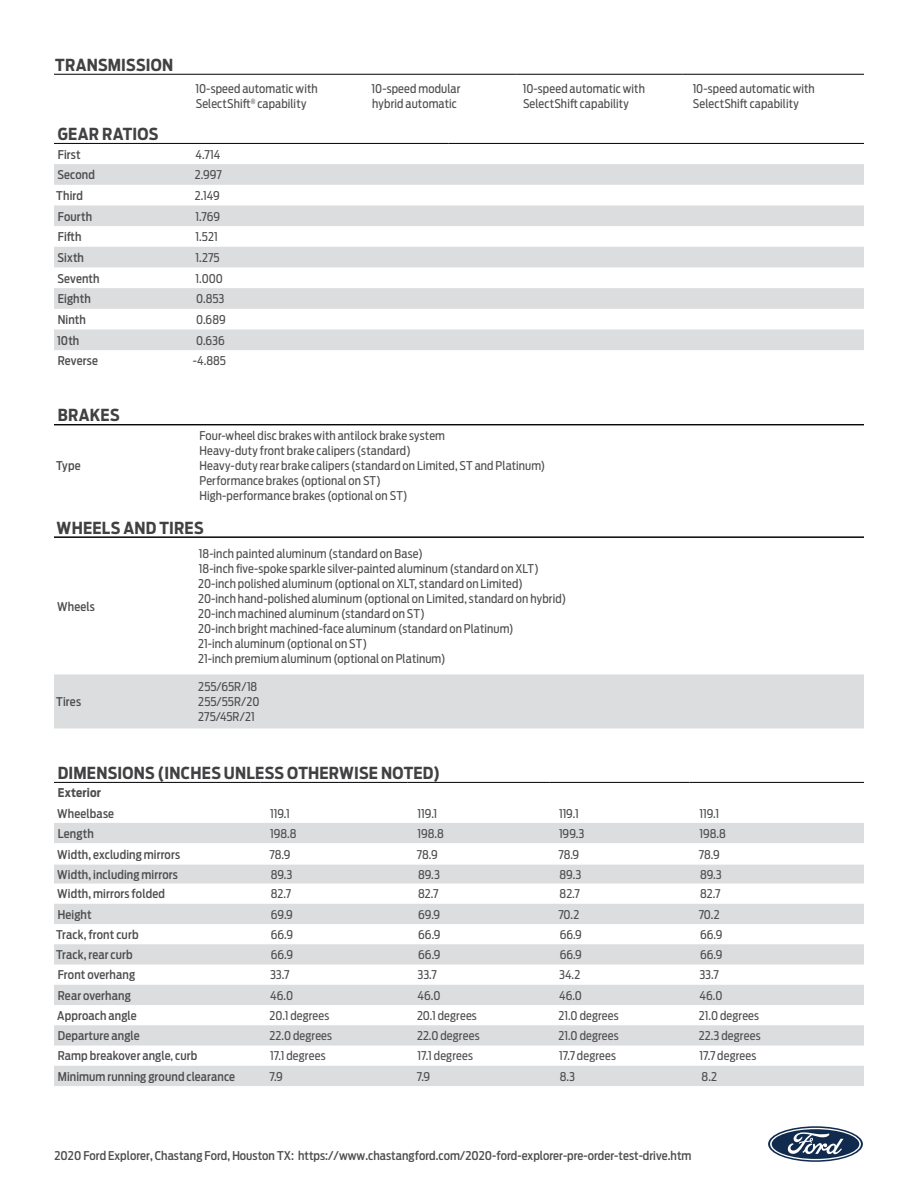
<style>
.page{position:relative;width:918px;height:1188px;background:#fff}
.page>*{position:absolute;margin:0;border:0;box-sizing:border-box;transform-origin:0 0}
.t1{font:700 16.5px "Ford Antenna Cond";letter-spacing:.015em;color:#414042}
.t2{font:12px/15px "Ford Antenna Cond";letter-spacing:.01em;color:#4d4d4f}
.t3{font:500 12px "Ford Antenna Cond";letter-spacing:.01em;color:#4d4d4f}
.t4{font:700 12px "Ford Antenna Cond";letter-spacing:.01em;color:#4d4d4f}
.s1{font-weight:400}
</style>
<div class="page">
<svg style="left:768px;top:1126px;width:95px;height:36px"></svg>
<svg style="left:770px;top:1128px;width:91px;height:32px"></svg>
<hr style="left:54px;top:74px;width:135px;height:1px;background:#000">
<hr style="left:189px;top:74px;width:176px;height:1px;background:#000">
<hr style="left:365px;top:74px;width:151px;height:1px;background:#000">
<hr style="left:516px;top:74px;width:167px;height:1px;background:#000">
<hr style="left:683px;top:74px;width:181px;height:1px;background:#000">
<svg style="left:54px;top:164px;width:810px;height:186px;fill:#dcddde"></svg>
<hr style="left:54px;top:143px;width:135px;height:1px;background:#000">
<hr style="left:189px;top:143px;width:259px;height:1px;background:#000">
<hr style="left:448px;top:143px;width:416px;height:1px;background:#000">
<hr style="left:54px;top:424px;width:135px;height:1px;background:#000">
<hr style="left:54px;top:425px;width:135px;height:1px;background:#000">
<hr style="left:189px;top:424px;width:675px;height:1px;background:#000">
<hr style="left:189px;top:425px;width:675px;height:1px;background:#000">
<div style="left:54px;top:674px;width:810px;height:54px;background:#dcddde"></div>
<hr style="left:54px;top:537px;width:135px;height:1px;background:#000">
<hr style="left:189px;top:537px;width:675px;height:1px;background:#000">
<svg style="left:54px;top:823px;width:810px;height:263px;fill:#dcddde"></svg>
<hr style="left:54px;top:782px;width:206px;height:1px;background:#000">
<hr style="left:260px;top:782px;width:148px;height:1px;background:#000">
<hr style="left:408px;top:782px;width:141px;height:1px;background:#000">
<hr style="left:549px;top:782px;width:141px;height:1px;background:#000">
<hr style="left:690px;top:782px;width:174px;height:1px;background:#000">
<h1 class="t1" style="left:55px;top:50px;width:119px">TRANSMISSION</h1>
<p class="t2" style="left:196px;top:80px;width:124px">10-speed automatic with<br>SelectShift<sup>®</sup> capability</p>
<p class="t2" style="left:372px;top:80px;width:90px">10-speed modular hybrid automatic</p>
<p class="t2" style="left:523px;top:80px;width:124px">10-speed automatic with<br>SelectShift capability</p>
<p class="t2" style="left:693px;top:80px;width:124px">10-speed automatic with<br>SelectShift capability</p>
<h1 class="t1" style="left:58px;top:119px;width:102px">GEAR RATIOS</h1>
<p class="t3" style="left:58px;top:144px;width:24px">First</p>
<p class="t2" style="left:196px;top:145px;width:26px">4.714</p>
<p class="t3" style="left:57px;top:164px;width:39px">Second</p>
<p class="t2" style="left:195px;top:166px;width:28px">2.997</p>
<p class="t3" style="left:56px;top:185px;width:28px">Third</p>
<p class="t2" style="left:195px;top:187px;width:26px">2.149</p>
<p class="t3" style="left:58px;top:206px;width:36px">Fourth</p>
<p class="t2" style="left:196px;top:207px;width:26px">1.769</p>
<p class="t3" style="left:58px;top:226px;width:25px">Fifth</p>
<p class="t2" style="left:196px;top:228px;width:24px">1.521</p>
<p class="t3" style="left:57px;top:247px;width:28px">Sixth</p>
<p class="t2" style="left:196px;top:249px;width:26px">1.275</p>
<p class="t3" style="left:57px;top:268px;width:44px">Seventh</p>
<p class="t2" style="left:196px;top:269px;width:29px">1.000</p>
<p class="t3" style="left:58px;top:288px;width:34px">Eighth</p>
<p class="t2" style="left:196px;top:290px;width:30px">0.853</p>
<p class="t3" style="left:58px;top:309px;width:30px">Ninth</p>
<p class="t2" style="left:196px;top:311px;width:31px">0.689</p>
<p class="t3" style="left:57px;top:330px;width:24px">10th</p>
<p class="t2" style="left:196px;top:331px;width:30px">0.636</p>
<p class="t3" style="left:58px;top:351px;width:42px">Reverse</p>
<p class="t2" style="left:193px;top:352px;width:35px">-4.885</p>
<h1 class="t1" style="left:58px;top:400px;width:64px">BRAKES</h1>
<p class="t3" style="left:56px;top:455px;width:26px">Type</p>
<p class="t2" style="left:200px;top:426px;width:347px">Four-wheel disc brakes with antilock brake system<br>Heavy-duty front brake calipers (standard)<br>Heavy-duty rear brake calipers (standard on Limited, ST and Platinum)<br>Performance brakes (optional on ST)<br>High-performance brakes (optional on ST)</p>
<h1 class="t1" style="left:57px;top:513px;width:149px">WHEELS AND TIRES</h1>
<p class="t3" style="left:57px;top:596px;width:39px">Wheels</p>
<p class="t3" style="left:56px;top:691px;width:26px">Tires</p>
<p class="t2" style="left:198px;top:545px;width:370px">18-inch painted aluminum (standard on Base)<br>18-inch five-spoke sparkle silver-painted aluminum (standard on XLT)<br>20-inch polished aluminum (optional on XLT, standard on Limited)<br>20-inch hand-polished aluminum (optional on Limited, standard on hybrid)<br>20-inch machined aluminum (standard on ST)<br>20-inch bright machined-face aluminum (standard on Platinum)<br>21-inch aluminum (optional on ST)<br>21-inch premium aluminum (optional on Platinum)</p>
<p class="t2" style="left:198px;top:678px;width:63px">255/65R/18<br>255/55R/20<br>275/45R/21</p>
<h1 class="t1" style="left:58px;top:758px;width:384px">DIMENSIONS (INCHES UNLESS OTHERWISE NOTED)</h1>
<p class="t4" style="left:58px;top:782px;width:45px">Exterior</p>
<p class="t3" style="left:57px;top:803px;width:58px">Wheelbase</p>
<p class="t2" style="left:270px;top:804px;width:21px">119.1</p>
<p class="t2" style="left:418px;top:804px;width:21px">119.1</p>
<p class="t2" style="left:559px;top:804px;width:21px">119.1</p>
<p class="t2" style="left:699px;top:804px;width:21px">119.1</p>
<p class="t3" style="left:58px;top:823px;width:38px">Length</p>
<p class="t2" style="left:270px;top:824px;width:28px">198.8</p>
<p class="t2" style="left:418px;top:824px;width:28px">198.8</p>
<p class="t2" style="left:559px;top:824px;width:27px">199.3</p>
<p class="t2" style="left:699px;top:824px;width:28px">198.8</p>
<p class="t3" style="left:57px;top:844px;width:124px">Width, excluding mirrors</p>
<p class="t2" style="left:269px;top:845px;width:22px">78.9</p>
<p class="t2" style="left:417px;top:845px;width:22px">78.9</p>
<p class="t2" style="left:558px;top:845px;width:22px">78.9</p>
<p class="t2" style="left:699px;top:845px;width:22px">78.9</p>
<p class="t3" style="left:57px;top:864px;width:122px">Width, including mirrors</p>
<p class="t2" style="left:271px;top:865px;width:23px">89.3</p>
<p class="t2" style="left:418px;top:865px;width:23px">89.3</p>
<p class="t2" style="left:560px;top:865px;width:23px">89.3</p>
<p class="t2" style="left:700px;top:865px;width:23px">89.3</p>
<p class="t3" style="left:57px;top:884px;width:109px">Width, mirrors folded</p>
<p class="t2" style="left:271px;top:885px;width:22px">82.7</p>
<p class="t2" style="left:418px;top:885px;width:22px">82.7</p>
<p class="t2" style="left:560px;top:885px;width:22px">82.7</p>
<p class="t2" style="left:700px;top:885px;width:22px">82.7</p>
<p class="t3" style="left:58px;top:904px;width:36px">Height</p>
<p class="t2" style="left:271px;top:905px;width:24px">69.9</p>
<p class="t2" style="left:418px;top:905px;width:24px">69.9</p>
<p class="t2" style="left:558px;top:905px;width:22px">70.2</p>
<p class="t2" style="left:699px;top:905px;width:22px">70.2</p>
<p class="t3" style="left:56px;top:924px;width:84px">Track, front curb</p>
<p class="t2" style="left:271px;top:926px;width:24px">66.9</p>
<p class="t2" style="left:418px;top:926px;width:24px">66.9</p>
<p class="t2" style="left:560px;top:926px;width:24px">66.9</p>
<p class="t2" style="left:700px;top:926px;width:24px">66.9</p>
<p class="t3" style="left:56px;top:944px;width:78px">Track, rear curb</p>
<p class="t2" style="left:271px;top:946px;width:24px">66.9</p>
<p class="t2" style="left:418px;top:946px;width:24px">66.9</p>
<p class="t2" style="left:560px;top:946px;width:24px">66.9</p>
<p class="t2" style="left:700px;top:946px;width:24px">66.9</p>
<p class="t3" style="left:58px;top:965px;width:79px">Front overhang</p>
<p class="t2" style="left:270px;top:966px;width:21px">33.7</p>
<p class="t2" style="left:418px;top:966px;width:21px">33.7</p>
<p class="t2" style="left:559px;top:966px;width:23px">34.2</p>
<p class="t2" style="left:699px;top:966px;width:21px">33.7</p>
<p class="t3" style="left:58px;top:985px;width:75px">Rear overhang</p>
<p class="t2" style="left:270px;top:986px;width:24px">46.0</p>
<p class="t2" style="left:418px;top:986px;width:24px">46.0</p>
<p class="t2" style="left:559px;top:986px;width:24px">46.0</p>
<p class="t2" style="left:699px;top:986px;width:24px">46.0</p>
<p class="t3" style="left:57px;top:1005px;width:81px">Approach angle</p>
<p class="t2" style="left:270px;top:1007px;width:61px">20.1 degrees</p>
<p class="t2" style="left:417px;top:1007px;width:61px">20.1 degrees</p>
<p class="t2" style="left:558px;top:1007px;width:62px">21.0 degrees</p>
<p class="t2" style="left:699px;top:1007px;width:62px">21.0 degrees</p>
<p class="t3" style="left:58px;top:1025px;width:83px">Departure angle</p>
<p class="t2" style="left:270px;top:1027px;width:64px">22.0 degrees</p>
<p class="t2" style="left:417px;top:1027px;width:64px">22.0 degrees</p>
<p class="t2" style="left:558px;top:1027px;width:62px">21.0 degrees</p>
<p class="t2" style="left:699px;top:1027px;width:63px">22.3 degrees</p>
<p class="t3" style="left:58px;top:1046px;width:141px">Ramp breakover angle<span class="s1">,</span> curb</p>
<p class="t2" style="left:270px;top:1047px;width:57px">17.1 degrees</p>
<p class="t2" style="left:418px;top:1047px;width:57px">17.1 degrees</p>
<p class="t2" style="left:559px;top:1047px;width:58px">17.7 degrees</p>
<p class="t2" style="left:699px;top:1047px;width:58px">17.7 degrees</p>
<p class="t3" style="left:58px;top:1066px;width:179px">Minimum running ground clearance</p>
<p class="t2" style="left:269px;top:1067px;width:15px">7.9</p>
<p class="t2" style="left:417px;top:1067px;width:15px">7.9</p>
<p class="t2" style="left:560px;top:1067px;width:17px">8.3</p>
<p class="t2" style="left:702px;top:1067px;width:17px">8.2</p>
<p class="t3" style="left:54px;top:1145px;width:638px">2020 Ford Explorer, Chastang Ford, Houston TX: https://www.chastangford.com/2020-ford-explorer-pre-order-test-drive.htm</p>
</div>
